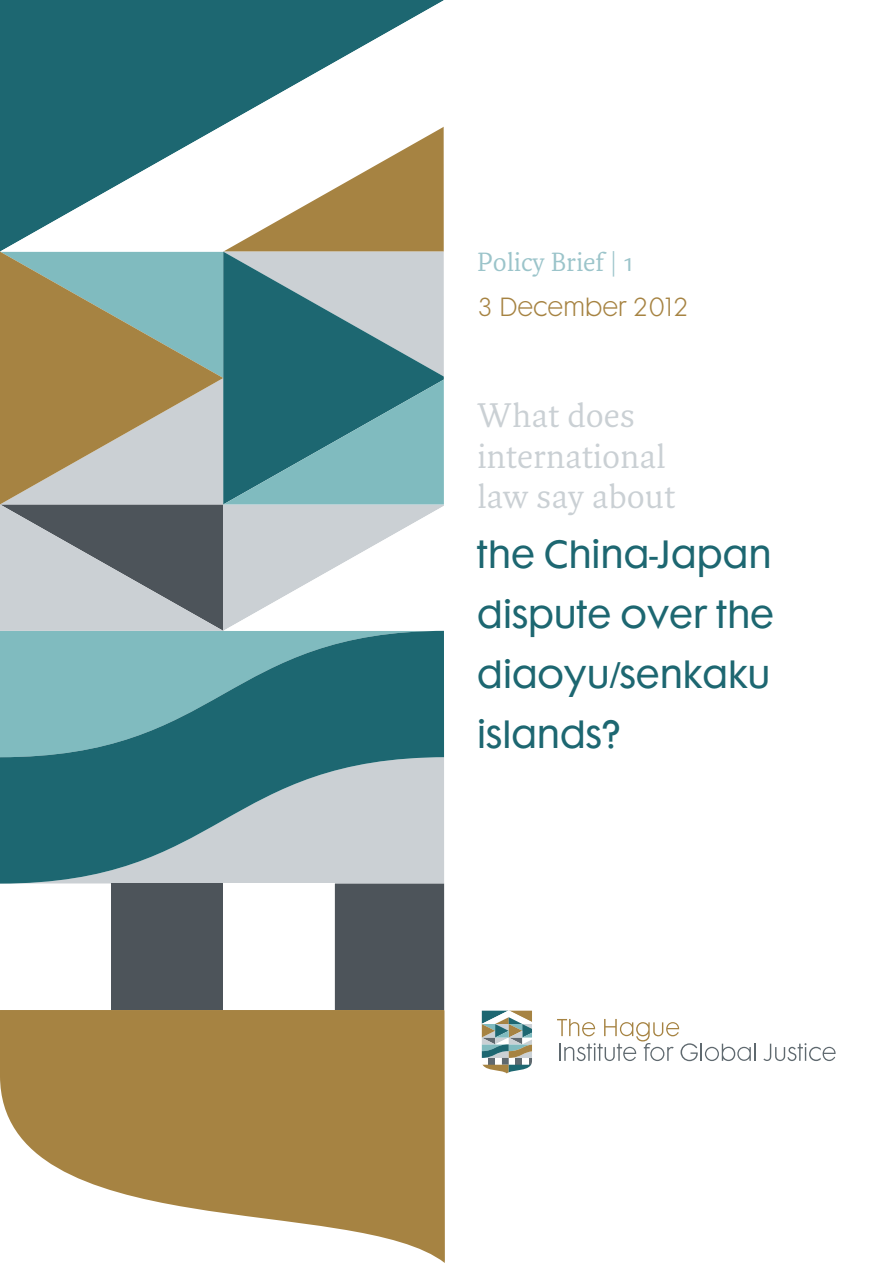
<style>
.page{position:relative;width:893px;height:1263px;background:#fff}
.page>*{position:absolute;margin:0;border:0;box-sizing:border-box;transform-origin:0 0}
.t1{font:36px/60px "Cg Futura Maxi";color:#1d6771;text-align:justify}
.t2{font:33px "Fresco";color:#cad0d4}
.t3{font:25.5px "Fresco";color:#9bc4ca}
.t4{font:24px "Cg Futura Maxi Lt";color:#a68342}
.s1{font-family:"Helvetica"}
</style>
<div class="page">
<svg style="left:557px;top:1019px;width:199px;height:42px"></svg>
<svg style="left:763px;top:1043px;width:73px;height:18px"></svg>
<svg style="left:482px;top:1010px;width:50px;height:63px"></svg>
<svg style="left:0;top:0;width:444px;height:125px;fill:#1d6771"></svg>
<svg style="left:111px;top:884px;width:1px;height:126px"></svg>
<div style="left:112px;top:884px;width:111px;height:126px;background:#4d545a"></div>
<div style="left:335px;top:884px;width:109px;height:126px;background:#4d545a"></div>
<svg style="left:0;top:125px;width:444px;height:506px"></svg>
<svg style="left:0;top:631px;width:444px;height:253px;background:#61969d"></svg>
<svg style="left:0;top:1010px;width:445px;height:253px;fill:#a68342"></svg>
<p class="t3" style="left:477px;top:246px;width:158px">Policy Brief | 1</p>
<p class="t4" style="left:477px;top:292px;width:213px">3 December 2012</p>
<p class="t2" style="left:477px;top:395px;width:159px">What does</p>
<p class="t2" style="left:477px;top:436px;width:190px">international</p>
<p class="t2" style="left:477px;top:476px;width:199px">law say about</p>
<p class="t1" style="left:477px;top:526px;width:298px">the China-Japan dispute over the diaoyu<span class="s1">/</span>senkaku islands?</p>
</div>
